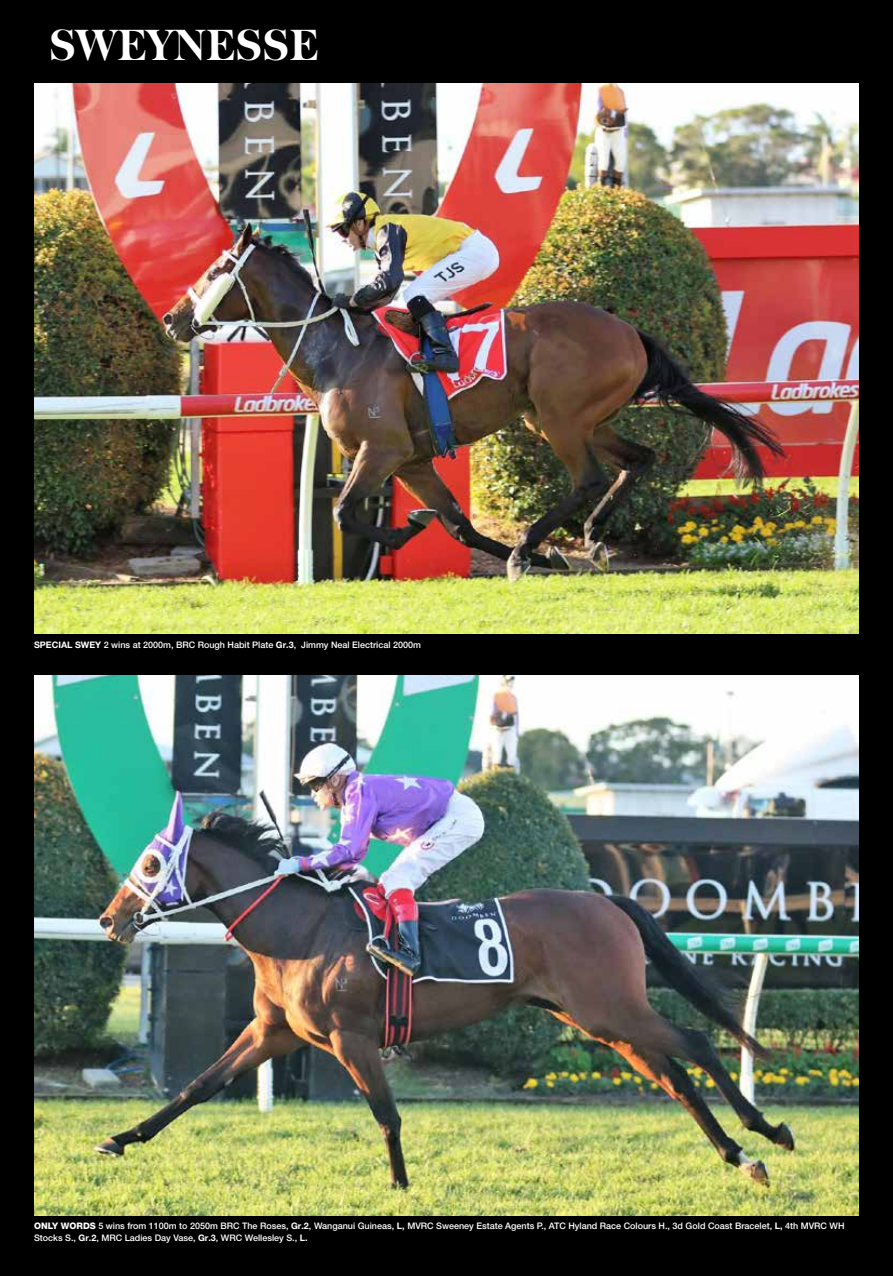
<style>
.page{position:relative;width:893px;height:1276px;background:#000}
.page>*{position:absolute;margin:0;border:0;box-sizing:border-box;transform-origin:0 0}
.t1{font:700 41.85px "Baskerville";letter-spacing:.02em;color:#fff}
.t2{font:41.85px "Baskerville";letter-spacing:.02em;color:#fff}
.t3{font:500 9px/12px "Helvetica Neue LT Pro";color:#fff}
.s1{font-weight:700}
.s2{font-weight:800}
</style>
<div class="page">
<img style="left:34px;top:83px;width:825px;height:551px">
<img style="left:34px;top:675px;width:825px;height:540px">
<h1 class="t2" style="left:85px;top:16px;width:262px">SWEYNESSE</h1>
<h1 class="t1" style="left:50px;top:19px;width:270px">SWEYNESSE</h1>
<p class="t3" style="left:34px;top:638px;width:388px"><span class="s1">SPECIAL SWEY</span> 2 wins at 2000m, BRC Rough Habit Plate <span class="s1">Gr.3</span>, Jimmy Neal Electrical 2000m</p>
<p class="t3" style="left:34px;top:1220px;width:812px"><span class="s2">ONLY WORDS</span> 5 wins from 1100m to 2050m BRC The Roses, <span class="s1">Gr.2</span>, Wanganui Guineas, <span class="s1">L,</span> MVRC Sweeney Estate Agents P., ATC Hyland Race Colours H., 3d Gold Coast Bracelet, <span class="s1">L,</span> 4th MVRC WH<br>Stocks S., <span class="s1">Gr.2</span>, MRC Ladies Day Vase, <span class="s1">Gr.3</span>, WRC Wellesley S., <span class="s1">L.</span></p>
</div>
